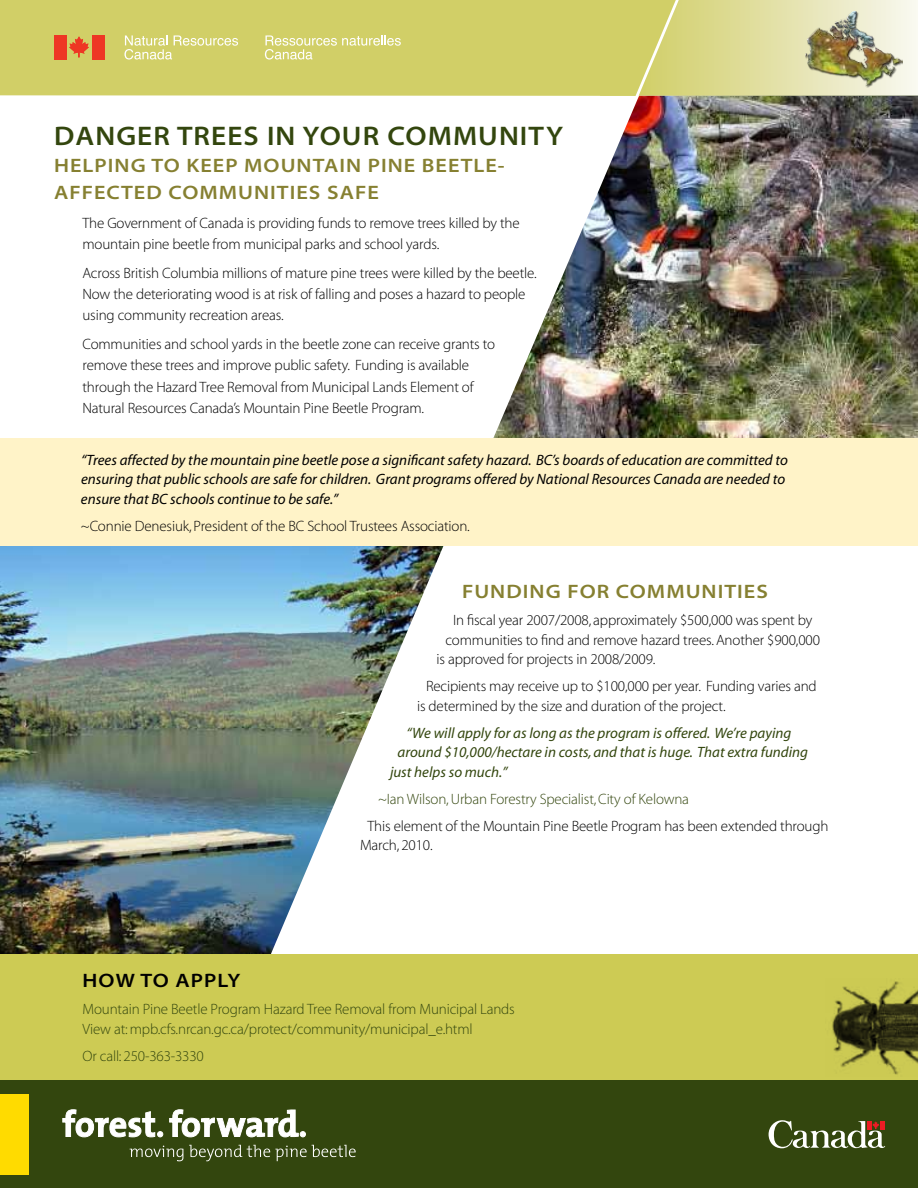
<style>
.page{position:relative;width:918px;height:1188px;background:#fff}
.page>*{position:absolute;margin:0;border:0;box-sizing:border-box;transform-origin:0 0}
.t1{font:27px "Myriad MM 565 700";letter-spacing:.04em;color:#33460e}
.t2{font:19.5px/27px "Myriad MM 565 700";letter-spacing:.05em;color:#868031;scale:1.05 1}
.t3{font:19.5px "Myriad MM 565 700";letter-spacing:.05em;color:#000;scale:1.05 1}
.t4{font:15px/21.3px "Myriad MM 215 600";letter-spacing:-.01em;color:#000}
.t5{font:15px/19.5px "Myriad MM It 400 600";color:#000}
.t6{font:15px/19.5px "Myriad MM 215 600";letter-spacing:-.01em;color:#33460e}
.t7{font:15px "Myriad MM It 400 600";color:#33460e}
</style>
<div class="page">
<img style="left:0;top:546px;width:444px;height:408px">
<div style="left:0;top:954px;width:918px;height:126px;background:#cdcb54"></div>
<img style="left:493px;top:100px;width:425px;height:338px">
<div style="left:0;top:1080px;width:918px;height:108px;background:#33460e"></div>
<svg style="left:63px;top:1110px;width:100px;height:27px"></svg>
<svg style="left:169px;top:1110px;width:137px;height:27px"></svg>
<svg style="left:130px;top:1146px;width:53px;height:15px"></svg>
<svg style="left:189px;top:1145px;width:167px;height:16px"></svg>
<svg style="left:769px;top:1120px;width:116px;height:28px"></svg>
<div style="left:0;top:1094px;width:29px;height:80px;background:#ffdb00"></div>
<div style="left:0;top:0;width:600px;height:96px;background:#d1cf67"></div>
<img style="left:832px;top:981px;width:86px;height:94px">
<img style="left:600px;top:0;width:318px;height:100px">
<div style="left:0;top:438px;width:918px;height:108px;background:#fff3c8"></div>
<svg style="left:124px;top:35px;width:114px;height:25px;background:#d9d782"></svg>
<svg style="left:265px;top:35px;width:136px;height:25px;background:#d8d781"></svg>
<div style="left:54px;top:35px;width:13px;height:25px;background:#ee3624"></div>
<div style="left:92px;top:35px;width:13px;height:25px;background:#ee3624"></div>
<svg style="left:69px;top:36px;width:20px;height:21px"></svg>
<h1 class="t1" style="left:54px;top:123px;width:511px">DANGER TREES IN YOUR COMMUNITY</h1>
<h2 class="t2" style="left:54px;top:153px;width:431px">HELPING TO KEEP MOUNTAIN PINE BEETLE-<br>AFFECTED COMMUNITIES SAFE</h2>
<p class="t4" style="left:82px;top:213px;width:439px">The Government of Canada is providing funds to remove trees killed by the mountain pine beetle from municipal parks and school yards.</p>
<p class="t4" style="left:82px;top:263px;width:456px">Across British Columbia millions of mature pine trees were killed by the beetle.<br>Now the deteriorating wood is at risk of falling and poses a hazard to people using community recreation areas.</p>
<p class="t4" style="left:82px;top:334px;width:414px">Communities and school yards in the beetle zone can receive grants to remove these trees and improve public safety. Funding is available through the Hazard Tree Removal from Municipal Lands Element of Natural Resources Canada’s Mountain Pine Beetle Program.</p>
<p class="t5" style="left:81px;top:451px;width:708px">“Trees affected by the mountain pine beetle pose a significant safety hazard. BC’s boards of education are committed to ensuring that public schools are safe for children. Grant programs offered by National Resources Canada are needed to ensure that BC schools continue to be safe.”</p>
<p class="t4" style="left:81px;top:516px;width:390px">~Connie Denesiuk, President of the BC School Trustees Association.</p>
<h2 class="t2" style="left:462px;top:579px;width:293px">FUNDING FOR COMMUNITIES</h2>
<p class="t4" style="left:453px;top:610px;width:361px">In fiscal year 2007/2008, approximately $500,000 was spent by</p>
<p class="t4" style="left:446px;top:630px;width:376px">communities to find and remove hazard trees. Another $900,000</p>
<p class="t4" style="left:436px;top:649px;width:221px">is approved for projects in 2008/2009.</p>
<p class="t4" style="left:417px;top:677px;width:401px;line-height:19.5px;text-indent:9px">Recipients may receive up to $100,000 per year. Funding varies and is determined by the size and duration of the project.</p>
<p class="t7" style="left:407px;top:726px;width:386px">“We will apply for as long as the program is offered. We’re paying</p>
<p class="t7" style="left:398px;top:745px;width:412px">around $10,000/hectare in costs, and that is huge. That extra funding</p>
<p class="t7" style="left:390px;top:765px;width:119px">just helps so much.”</p>
<p class="t6" style="left:378px;top:790px;width:313px">~Ian Wilson, Urban Forestry Specialist, City of Kelowna</p>
<p class="t4" style="left:360px;top:817px;width:470px;line-height:19.5px;text-indent:8px">This element of the Mountain Pine Beetle Program has been extended through<br>March, 2010.</p>
<h2 class="t3" style="left:82px;top:971px;width:152px">HOW TO APPLY</h2>
<p class="t6" style="left:82px;top:1000px;width:434px">Mountain Pine Beetle Program Hazard Tree Removal from Municipal Lands<br>View at: mpb.cfs.nrcan.gc.ca/protect/community/municipal_e.html</p>
<p class="t6" style="left:82px;top:1047px;width:123px">Or call: 250-363-3330</p>
</div>
